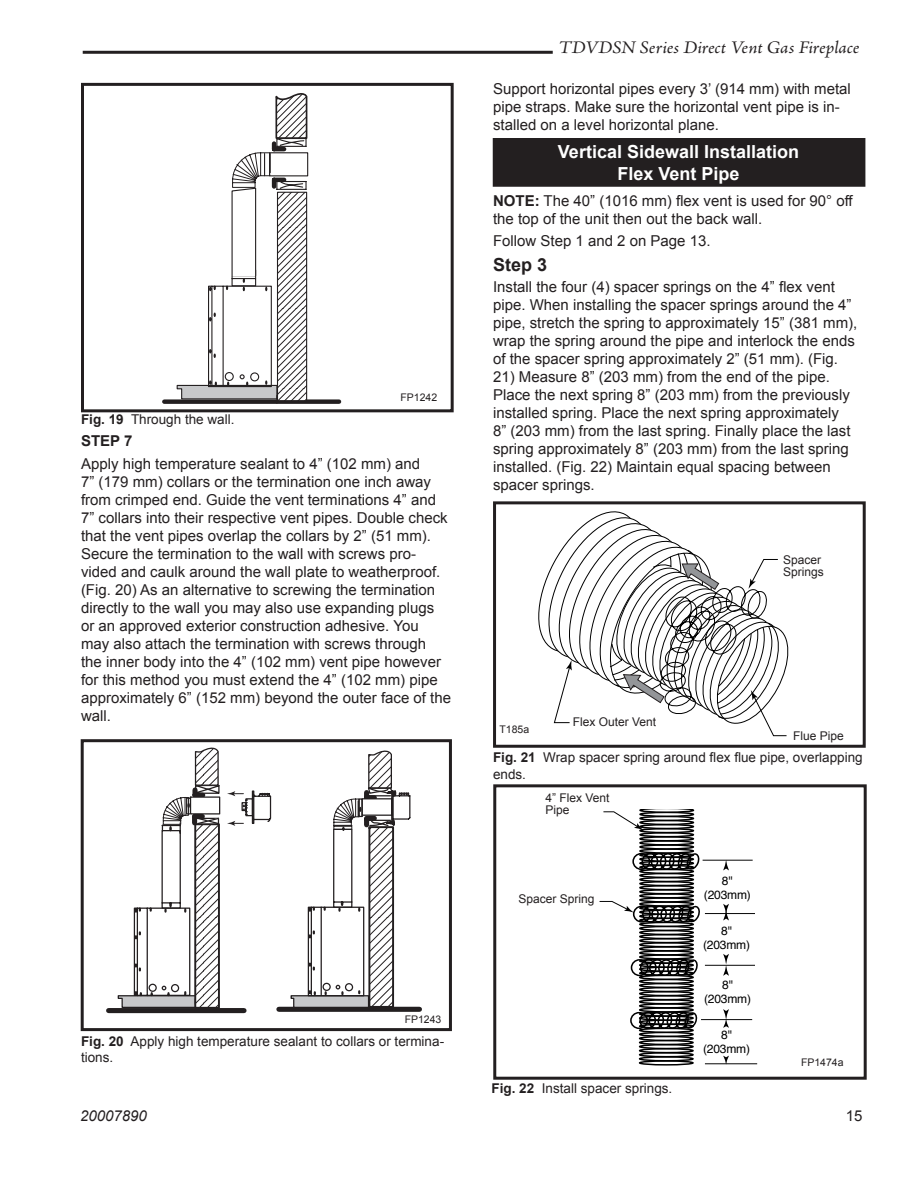
<style>
.page{position:relative;width:918px;height:1188px;background:#fff}
.page>*{position:absolute;margin:0;border:0;box-sizing:border-box;transform-origin:0 0}
.t1{font:700 18px/21.6px "Arial";color:#fff;text-align:center}
.t2{font:italic 18px "Adobe Jenson Pro";letter-spacing:-.005em;color:#231f20;scale:1.05 1}
.t3{font:700 18px "Arial";color:#231f20}
.t4{font:15px/18px "Arial";color:#231f20}
.t5{font:italic 15px "Arial";color:#231f20}
.t6{font:700 15px "Arial";color:#231f20}
.t7{font:13.5px/16.2px "Arial";color:#231f20}
.t8{font:12px/12px "Arial";color:#231f20}
.t9{font:12px/14.2px "Helvetica";letter-spacing:-.015em;color:#000;text-align:center}
.t10{font:10.5px "Arial";color:#231f20}
.s1{font-weight:700}
</style>
<div class="page">
<hr style="left:83px;top:51px;width:470px;height:3px;background:#231f20">
<div style="left:494px;top:139px;width:371px;height:47px;background:#231f20"></div>
<div style="left:493px;top:138px;width:372px;height:49px;border:2px solid #231f20"></div>
<div style="left:164px;top:399px;width:175px;height:5px;background:#231f20"></div>
<div style="left:304px;top:157px;width:6px;height:11px;background:#cbcaca"></div>
<svg style="left:176px;top:93px;width:132px;height:311px"></svg>
<div style="left:269px;top:152px;width:39px;height:24px;border:1px solid #231f20"></div>
<div style="left:81px;top:83px;width:373px;height:329px;border:3px solid #231f20"></div>
<div style="left:109px;top:1008px;width:135px;height:5px;background:#231f20"></div>
<div style="left:279px;top:1007px;width:140px;height:5px;background:#231f20"></div>
<svg style="left:117px;top:748px;width:294px;height:261px"></svg>
<svg style="left:133px;top:798px;width:232px;height:199px"></svg>
<div style="left:81px;top:739px;width:371px;height:292px;border:3px solid #231f20"></div>
<div style="left:493px;top:784px;width:374px;height:296px;border:3px solid #231f20"></div>
<div style="left:639px;top:1060px;width:55px;height:6px;border:2px solid #000;border-radius:50%"></div>
<div style="left:639px;top:1056px;width:55px;height:6px;border:2px solid #000;border-radius:50%"></div>
<hr style="left:640px;top:1053px;width:53px;height:4px;background:#0d0d0d;border-radius:50%">
<div style="left:639px;top:1052px;width:55px;height:5px;border:2px solid #000;border-radius:50%"></div>
<hr style="left:640px;top:1049px;width:53px;height:4px;background:#171717;border-radius:50%">
<div style="left:639px;top:1048px;width:55px;height:5px;border:2px solid #000;border-radius:50%"></div>
<hr style="left:640px;top:1045px;width:53px;height:4px;background:#1c1c1c;border-radius:50%">
<div style="left:639px;top:1044px;width:55px;height:5px;border:2px solid #000;border-radius:50%"></div>
<div style="left:639px;top:1040px;width:55px;height:5px;border:2px solid #000;border-radius:50%"></div>
<div style="left:639px;top:1036px;width:55px;height:5px;border:2px solid #000;border-radius:50%"></div>
<hr style="left:640px;top:1032px;width:53px;height:4px;background:#1b1b1b;border-radius:50%">
<div style="left:639px;top:1032px;width:55px;height:5px;border:2px solid #000;border-radius:50%"></div>
<div style="left:639px;top:1028px;width:55px;height:5px;border:2px solid #000;border-radius:50%"></div>
<div style="left:639px;top:1007px;width:55px;height:6px;border:2px solid #000;border-radius:50%"></div>
<div style="left:639px;top:1003px;width:55px;height:6px;border:2px solid #000;border-radius:50%"></div>
<hr style="left:640px;top:1000px;width:53px;height:4px;background:#080808;border-radius:50%">
<div style="left:639px;top:999px;width:55px;height:5px;border:2px solid #000;border-radius:50%"></div>
<hr style="left:640px;top:996px;width:53px;height:4px;background:#131313;border-radius:50%">
<div style="left:639px;top:995px;width:55px;height:5px;border:2px solid #000;border-radius:50%"></div>
<hr style="left:640px;top:992px;width:53px;height:4px;background:#1b1b1b;border-radius:50%">
<div style="left:639px;top:991px;width:55px;height:5px;border:2px solid #000;border-radius:50%"></div>
<hr style="left:640px;top:988px;width:53px;height:4px;background:#1e1e1e;border-radius:50%">
<div style="left:639px;top:987px;width:55px;height:5px;border:2px solid #000;border-radius:50%"></div>
<div style="left:639px;top:983px;width:55px;height:5px;border:2px solid #000;border-radius:50%"></div>
<hr style="left:640px;top:979px;width:53px;height:4px;background:#1d1d1d;border-radius:50%">
<div style="left:639px;top:979px;width:55px;height:5px;border:2px solid #000;border-radius:50%"></div>
<div style="left:639px;top:975px;width:55px;height:5px;border:2px solid #000;border-radius:50%"></div>
<div style="left:639px;top:848px;width:55px;height:6px;border:2px solid #000;border-radius:50%"></div>
<div style="left:639px;top:844px;width:55px;height:6px;border:2px solid #000;border-radius:50%"></div>
<div style="left:639px;top:840px;width:55px;height:6px;border:2px solid #000;border-radius:50%"></div>
<div style="left:639px;top:836px;width:55px;height:6px;border:2px solid #000;border-radius:50%"></div>
<hr style="left:640px;top:833px;width:53px;height:4px;background:#101010;border-radius:50%">
<div style="left:639px;top:832px;width:55px;height:5px;border:2px solid #000;border-radius:50%"></div>
<hr style="left:640px;top:829px;width:53px;height:4px;background:#191919;border-radius:50%">
<div style="left:639px;top:828px;width:55px;height:5px;border:2px solid #000;border-radius:50%"></div>
<hr style="left:705px;top:1063px;width:52px;height:1px;background:#000">
<svg style="left:630px;top:1011px;width:68px;height:19px"></svg>
<hr style="left:701px;top:1019px;width:51px;height:1px;background:#000">
<hr style="left:703px;top:860px;width:50px;height:1px;background:#000">
<hr style="left:705px;top:965px;width:50px;height:1px;background:#000">
<hr style="left:705px;top:913px;width:50px;height:1px;background:#000">
<svg style="left:603px;top:810px;width:91px;height:20px"></svg>
<svg style="left:600px;top:852px;width:100px;height:125px"></svg>
<svg style="left:723px;top:1056px;width:6px;height:8px"></svg>
<svg style="left:723px;top:1009px;width:6px;height:19px"></svg>
<svg style="left:723px;top:954px;width:6px;height:22px"></svg>
<svg style="left:723px;top:860px;width:6px;height:10px"></svg>
<svg style="left:723px;top:904px;width:6px;height:16px"></svg>
<svg style="left:538px;top:511px;width:251px;height:226px"></svg>
<div style="left:493px;top:501px;width:373px;height:247px;border:3px solid #231f20"></div>
<p class="t10" style="left:400px;top:392px;width:38px">FP1242</p>
<p class="t7" style="left:81px;top:411px;width:155px"><span class="s1">Fig. 19</span> Through the wall.</p>
<p class="t6" style="left:81px;top:432px;width:53px">STEP 7</p>
<p class="t4" style="left:81px;top:455px;width:372px">Apply high temperature sealant to 4” (102 mm) and<br>7” (179 mm) collars or the termination one inch away from crimped end. Guide the vent terminations 4” and 7” collars into their respective vent pipes. Double check that the vent pipes overlap the collars by 2” (51 mm).<br>Secure the termination to the wall with screws pro&shy;vided and caulk around the wall plate to weatherproof. (Fig. 20) As an alternative to screwing the termination directly to the wall you may also use expanding plugs or an approved exterior construction adhesive. You<br>may also attach the termination with screws through<br>the inner body into the 4” (102 mm) vent pipe however for this method you must extend the 4” (102 mm) pipe approximately 6” (152 mm) beyond the outer face of the wall.</p>
<p class="t10" style="left:405px;top:1013px;width:38px">FP1243</p>
<p class="t7" style="left:81px;top:1033px;width:365px"><span class="s1">Fig. 20</span> Apply high temperature sealant to collars or termina&shy;tions.</p>
<p class="t5" style="left:80px;top:1107px;width:68px">20007890</p>
<p class="t2" style="left:559px;top:37px;width:288px">TDVDSN Series Direct Vent Gas Fireplace</p>
<p class="t4" style="left:493px;top:80px;width:359px">Support horizontal pipes every 3’ (914 mm) with metal pipe straps. Make sure the horizontal vent pipe is in&shy;stalled on a level horizontal plane.</p>
<p class="t1" style="left:558px;top:141px;width:243px">Vertical Sidewall Installation<br>Flex Vent Pipe</p>
<p class="t4" style="left:493px;top:192px;width:361px"><span class="s1">NOTE:</span> The 40” (1016 mm) flex vent is used for 90° off the top of the unit then out the back wall.</p>
<p class="t4" style="left:493px;top:231px;width:219px">Follow Step 1 and 2 on Page 13.</p>
<p class="t3" style="left:493px;top:254px;width:56px">Step 3</p>
<p class="t4" style="left:493px;top:277px;width:366px">Install the four (4) spacer springs on the 4” flex vent pipe. When installing the spacer springs around the 4” pipe, stretch the spring to approximately 15” (381 mm), wrap the spring around the pipe and interlock the ends of the spacer spring approximately 2” (51 mm). (Fig.</p>
<p class="t4" style="left:493px;top:367px;width:359px">21) Measure 8” (203 mm) from the end of the pipe.<br>Place the next spring 8” (203 mm) from the previously installed spring. Place the next spring approximately 8” (203 mm) from the last spring. Finally place the last spring approximately 8” (203 mm) from the last spring installed. (Fig. 22) Maintain equal spacing between spacer springs.</p>
<p class="t8" style="left:783px;top:554px;width:42px">Spacer<br>Springs</p>
<p class="t8" style="left:573px;top:716px;width:85px">Flex Outer Vent</p>
<p class="t10" style="left:500px;top:724px;width:31px">T185a</p>
<p class="t7" style="left:493px;top:749px;width:371px"><span class="s1">Fig. 21</span> Wrap spacer spring around flex flue pipe, overlapping ends.</p>
<p class="t8" style="left:793px;top:729px;width:52px">Flue Pipe</p>
<p class="t8" style="left:546px;top:792px;width:66px">4” Flex Vent<br>Pipe</p>
<p class="t8" style="left:519px;top:893px;width:78px">Spacer Spring</p>
<p class="t7" style="left:492px;top:1081px;width:182px"><span class="s1">Fig. 22</span> Install spacer springs.</p>
<p class="t9" style="left:704px;top:874px;width:49px">8" (203mm)</p>
<p class="t9" style="left:703px;top:924px;width:49px">8" (203mm)</p>
<p class="t9" style="left:704px;top:978px;width:49px">8" (203mm)</p>
<p class="t9" style="left:703px;top:1029px;width:49px">8" (203mm)</p>
<p class="t10" style="left:801px;top:1057px;width:44px">FP1474a</p>
<p class="t4" style="left:846px;top:1107px;width:18px">15</p>
</div>
